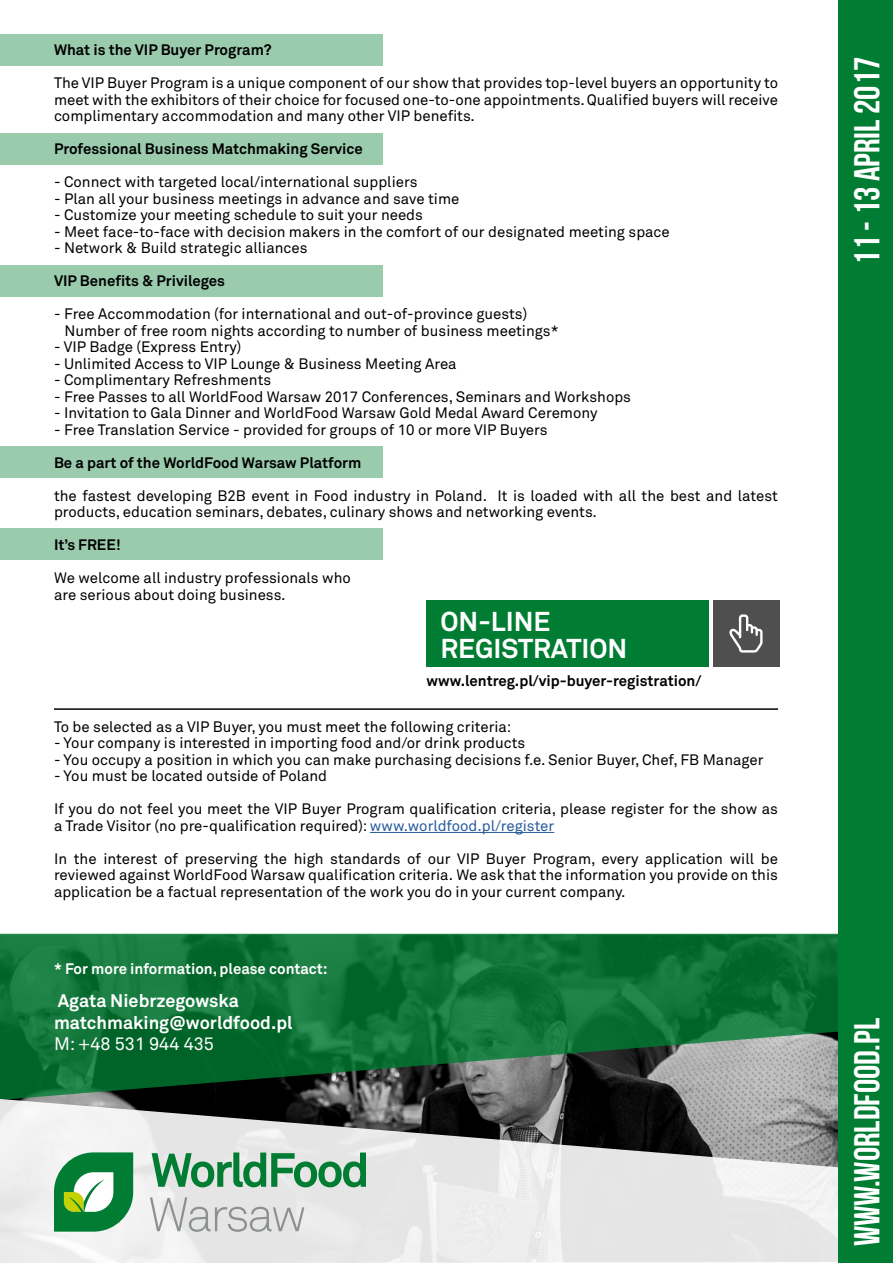
<style>
.page{position:relative;width:893px;height:1263px;background:#fff}
.page>*{position:absolute;margin:0;border:0;box-sizing:border-box;transform-origin:0 0}
.t1{font:36px "Bebas Neue";color:#fff}
.t2{font:700 27px/27px "Akkurat Pro";color:#fff}
.t3{font:700 18px/21.6px "Akkurat Pro";color:#fff}
.t4{font:18px "Akkurat Pro";color:#fff}
.t5{font:15px/16.5px "Akkurat Pro";color:#000}
.t6{font:700 15px "Akkurat Pro";color:#000}
.t7{font:700 15px "Akkurat Pro";color:#fff}
.s1{color:#275b9b}
</style>
<div class="page">
<div style="left:0;top:34px;width:383px;height:32px;background:#9acbad"></div>
<div style="left:0;top:133px;width:383px;height:32px;background:#9acbad"></div>
<div style="left:0;top:265px;width:383px;height:32px;background:#9acbad"></div>
<div style="left:0;top:446px;width:383px;height:32px;background:#9acbad"></div>
<div style="left:0;top:528px;width:383px;height:32px;background:#9acbad"></div>
<svg style="left:0;top:934px;width:839px;height:165px;background:#207040"></svg>
<svg style="left:0;top:1099px;width:839px;height:164px;fill:#e5e5e5"></svg>
<svg style="left:150px;top:1197px;width:154px;height:35px;background:#d4d4d4"></svg>
<svg style="left:152px;top:1152px;width:214px;height:35px;background:#7eb695"></svg>
<svg style="left:54px;top:1152px;width:79px;height:79px"></svg>
<div style="left:839px;top:0;width:54px;height:1263px;background:#007d32"></div>
<hr style="left:370px;top:832px;width:184px;height:1px;background:#275b9b">
<hr style="left:54px;top:708px;width:724px;height:2px;background:#000">
<div style="left:427px;top:600px;width:282px;height:67px;background:#007d32"></div>
<div style="left:713px;top:600px;width:66px;height:67px;background:#4f4f50"></div>
<svg style="left:729px;top:614px;width:34px;height:39px"></svg>
<p class="t6" style="left:54px;top:41px;width:219px">What is the VIP Buyer Program?</p>
<p class="t5" style="left:54px;top:75px;width:726px;text-align:justify">The VIP Buyer Program is a unique component of our show that provides top-level buyers an opportunity to meet with the exhibitors of their choice for focused one-to-one appointments. Qualified buyers will receive complimentary accommodation and many other VIP benefits.</p>
<p class="t6" style="left:54px;top:140px;width:310px">Professional Business Matchmaking Service</p>
<p class="t5" style="left:54px;top:174px;width:365px">- Connect with targeted local/international suppliers</p>
<p class="t5" style="left:54px;top:191px;width:407px">- Plan all your business meetings in advance and save time</p>
<p class="t5" style="left:54px;top:207px;width:371px">- Customize your meeting schedule to suit your needs</p>
<p class="t5" style="left:54px;top:224px;width:617px">- Meet face-to-face with decision makers in the comfort of our designated meeting space</p>
<p class="t5" style="left:54px;top:240px;width:255px">- Network &amp; Build strategic alliances</p>
<p class="t6" style="left:54px;top:272px;width:173px">VIP Benefits &amp; Privileges</p>
<p class="t5" style="left:64px;top:306px;width:496px;text-indent:-10px">- Free Accommodation (for international and out-of-province guests)<br>Number of free room nights according to number of business meetings*</p>
<p class="t5" style="left:54px;top:339px;width:189px">- VIP Badge (Express Entry)</p>
<p class="t5" style="left:54px;top:356px;width:404px">- Unlimited Access to VIP Lounge &amp; Business Meeting Area</p>
<p class="t5" style="left:54px;top:372px;width:219px">- Complimentary Refreshments</p>
<p class="t5" style="left:54px;top:389px;width:579px">- Free Passes to all WorldFood Warsaw 2017 Conferences, Seminars and Workshops</p>
<p class="t5" style="left:54px;top:405px;width:545px">- Invitation to Gala Dinner and WorldFood Warsaw Gold Medal Award Ceremony</p>
<p class="t5" style="left:54px;top:422px;width:495px">- Free Translation Service - provided for groups of 10 or more VIP Buyers</p>
<p class="t6" style="left:54px;top:453px;width:309px">Be a part of the WorldFood Warsaw Platform</p>
<p class="t5" style="left:54px;top:488px;width:725px">the fastest developing B2B event in Food industry in Poland. It is loaded with all the best and latest products, education seminars, debates, culinary shows and networking events.</p>
<p class="t6" style="left:54px;top:536px;width:68px">It’s FREE!</p>
<p class="t5" style="left:54px;top:570px;width:298px">We welcome all industry professionals who are serious about doing business.</p>
<h2 class="t2" style="left:440px;top:608px;width:189px">ON-LINE<br>REGISTRATION</h2>
<p class="t6" style="left:427px;top:671px;width:276px">www.lentreg.pl/vip-buyer-registration/</p>
<p class="t5" style="left:54px;top:719px;width:459px">To be selected as a VIP Buyer, you must meet the following criteria:</p>
<p class="t5" style="left:54px;top:735px;width:473px">- Your company is interested in importing food and/or drink products</p>
<p class="t5" style="left:54px;top:752px;width:711px">- You occupy a position in which you can make purchasing decisions f.e. Senior Buyer, Chef, FB Manager</p>
<p class="t5" style="left:54px;top:768px;width:275px">- You must be located outside of Poland</p>
<p class="t5" style="left:54px;top:801px;width:726px">If you do not feel you meet the VIP Buyer Program qualification criteria, please register for the show as a Trade Visitor (no pre-qualification required): <span class="s1">www.worldfood.pl/register</span></p>
<p class="t5" style="left:54px;top:851px;width:725px;text-align:justify">In the interest of preserving the high standards of our VIP Buyer Program, every application will be reviewed against WorldFood Warsaw qualification criteria. We ask that the information you provide on this application be a factual representation of the work you do in your current company.</p>
<p class="t7" style="left:54px;top:959px;width:275px">* For more information, please contact:</p>
<p class="t3" style="left:54px;top:990px;width:240px">Agata Niebrzegowska matchmaking@worldfood.pl</p>
<p class="t4" style="left:54px;top:1033px;width:162px">M: +48 531 944 435</p>
<h1 class="t1" style="left:847px;top:265px;width:209px;rotate:-90deg">11 - 13 april 2017</h1>
<h1 class="t1" style="left:847px;top:1246px;width:230px;rotate:-90deg">www.WORLDFOOD.pl</h1>
</div>
